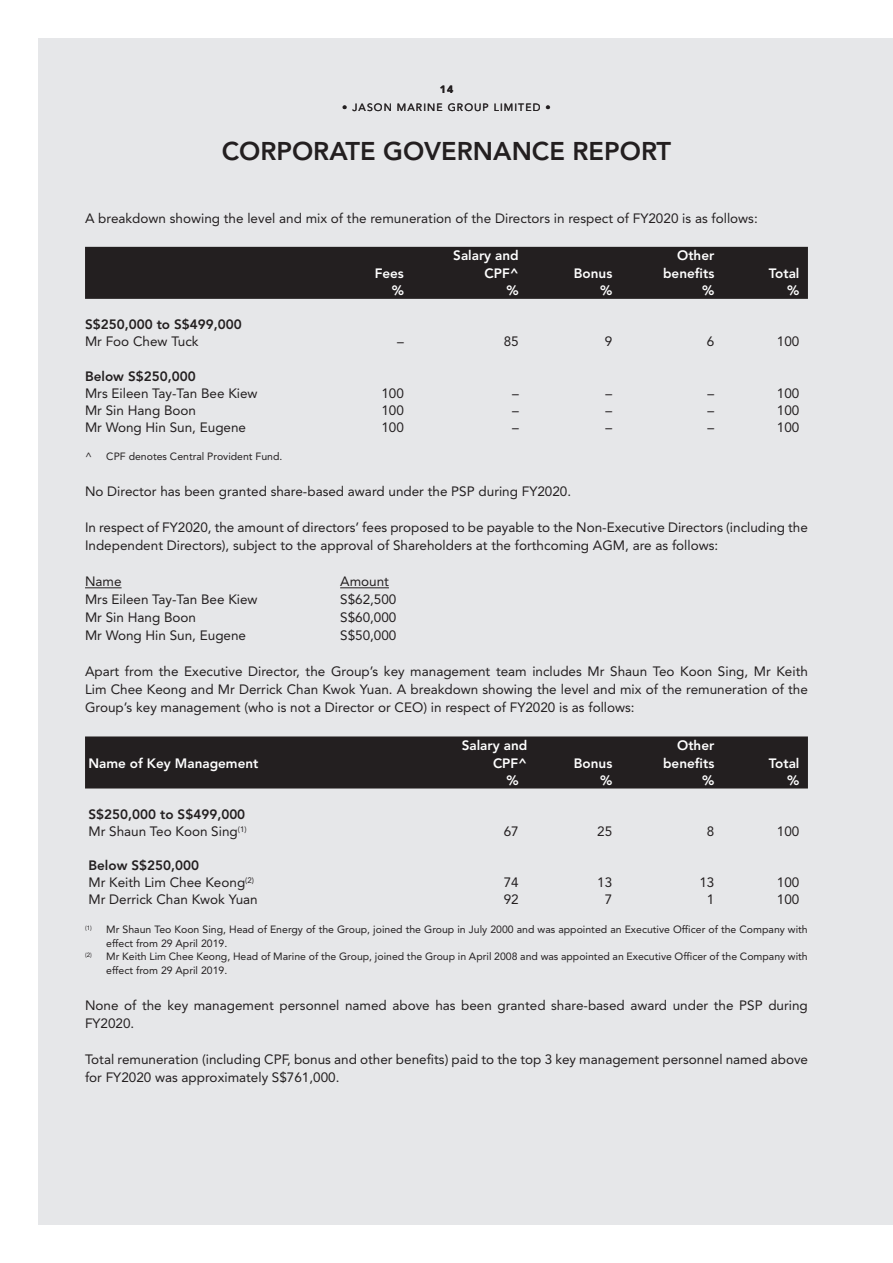
<style>
.page{position:relative;width:893px;height:1263px;background:#fff}
.page>*{position:absolute;margin:0;border:0;box-sizing:border-box;transform-origin:0 0}
.t1{font:800 25.5px "Avenir LT Std";color:#231f20}
.Body_Text{font:13.5px/18px "Avenir LT Std";color:#231f20}
.Table_Text{font:13.5px "Avenir LT Std";color:#231f20}
.Table_in{font:800 13.5px "Avenir LT Std";color:#fff}
.Table_Text-2{font:800 13.5px "Avenir LT Std";color:#231f20}
.Table_in-2{font:13.5px "Avenir LT Std";color:#231f20}
.Table_Text-3{font:800 13.5px "Avenir LT Std";color:#fff}
.Foontone{font:10.5px/13.5px "Avenir LT Std";color:#231f20}
.Foontone-2{font:10.5px "Avenir LT Std";letter-spacing:.1em;color:#231f20}
.t2{font:900 10.5px "Avenir LT Std";color:#231f20}
</style>
<div class="page">
<div style="left:38px;top:38px;width:855px;height:1187px;background:#e6e7e9"></div>
<hr style="left:85px;top:587px;width:37px;height:1px;background:#231f20">
<hr style="left:340px;top:587px;width:49px;height:1px;background:#231f20">
<div style="left:85px;top:247px;width:723px;height:52px;background:#231f20"></div>
<div style="left:85px;top:736px;width:723px;height:52px;background:#231f20"></div>
<p class="t2" style="left:440px;top:83px;width:15px">14</p>
<p class="Foontone-2" style="left:342px;top:101px;width:210px">• JASON MARINE GROUP LIMITED •</p>
<h1 class="t1" style="left:222px;top:136px;width:451px">CORPORATE GOVERNANCE REPORT</h1>
<p class="Body_Text" style="left:85px;top:209px;width:674px">A breakdown showing the level and mix of the remuneration of the Directors in respect of FY2020 is as follows:</p>
<p class="Table_in" style="left:375px;top:266px;width:31px">Fees</p>
<p class="Table_in" style="left:453px;top:248px;width:67px">Salary and</p>
<p class="Table_in" style="left:485px;top:266px;width:36px">CPF^</p>
<p class="Table_in" style="left:574px;top:266px;width:40px">Bonus</p>
<p class="Table_in" style="left:677px;top:248px;width:39px">Other</p>
<p class="Table_in" style="left:663px;top:266px;width:53px">benefits</p>
<p class="Table_in" style="left:769px;top:266px;width:32px">Total</p>
<p class="Table_in" style="left:392px;top:283px;width:14px">%</p>
<p class="Table_in" style="left:506px;top:283px;width:14px">%</p>
<p class="Table_in" style="left:600px;top:283px;width:14px">%</p>
<p class="Table_in" style="left:702px;top:283px;width:14px">%</p>
<p class="Table_in" style="left:787px;top:283px;width:14px">%</p>
<p class="Table_Text-2" style="left:85px;top:317px;width:158px">S$250,000 to S$499,000</p>
<p class="Table_Text" style="left:85px;top:334px;width:115px">Mr Foo Chew Tuck</p>
<p class="Table_in-2" style="left:397px;top:334px;width:8px">–</p>
<p class="Table_in-2" style="left:504px;top:334px;width:17px">85</p>
<p class="Table_in-2" style="left:605px;top:334px;width:9px">9</p>
<p class="Table_in-2" style="left:707px;top:334px;width:9px">6</p>
<p class="Table_in-2" style="left:777px;top:334px;width:24px">100</p>
<p class="Table_Text-2" style="left:85px;top:368px;width:112px">Below S$250,000</p>
<p class="Table_Text" style="left:85px;top:385px;width:174px">Mrs Eileen Tay-Tan Bee Kiew</p>
<p class="Table_in-2" style="left:381px;top:385px;width:24px">100</p>
<p class="Table_in-2" style="left:512px;top:385px;width:8px">–</p>
<p class="Table_in-2" style="left:606px;top:385px;width:8px">–</p>
<p class="Table_in-2" style="left:708px;top:385px;width:8px">–</p>
<p class="Table_in-2" style="left:777px;top:385px;width:24px">100</p>
<p class="Table_Text" style="left:85px;top:402px;width:113px">Mr Sin Hang Boon</p>
<p class="Table_in-2" style="left:381px;top:402px;width:24px">100</p>
<p class="Table_in-2" style="left:512px;top:402px;width:8px">–</p>
<p class="Table_in-2" style="left:606px;top:402px;width:8px">–</p>
<p class="Table_in-2" style="left:708px;top:402px;width:8px">–</p>
<p class="Table_in-2" style="left:777px;top:402px;width:24px">100</p>
<p class="Table_Text" style="left:85px;top:419px;width:163px">Mr Wong Hin Sun, Eugene</p>
<p class="Table_in-2" style="left:381px;top:419px;width:24px">100</p>
<p class="Table_in-2" style="left:512px;top:419px;width:8px">–</p>
<p class="Table_in-2" style="left:606px;top:419px;width:8px">–</p>
<p class="Table_in-2" style="left:708px;top:419px;width:8px">–</p>
<p class="Table_in-2" style="left:777px;top:419px;width:24px">100</p>
<p class="Foontone" style="left:85px;top:450px;width:8px">^</p>
<p class="Foontone" style="left:106px;top:450px;width:178px">CPF denotes Central Provident Fund.</p>
<p class="Body_Text" style="left:85px;top:483px;width:488px">No Director has been granted share-based award under the PSP during FY2020.</p>
<p class="Body_Text" style="left:85px;top:519px;width:724px">In respect of FY2020, the amount of directors’ fees proposed to be payable to the Non-Executive Directors (including the<br>Independent Directors), subject to the approval of Shareholders at the forthcoming AGM, are as follows:</p>
<p class="Body_Text" style="left:85px;top:573px;width:38px">Name</p>
<p class="Body_Text" style="left:340px;top:573px;width:50px">Amount</p>
<p class="Body_Text" style="left:85px;top:591px;width:174px">Mrs Eileen Tay-Tan Bee Kiew</p>
<p class="Body_Text" style="left:340px;top:591px;width:58px">S$62,500</p>
<p class="Body_Text" style="left:85px;top:609px;width:113px">Mr Sin Hang Boon</p>
<p class="Body_Text" style="left:340px;top:609px;width:58px">S$60,000</p>
<p class="Body_Text" style="left:85px;top:627px;width:163px">Mr Wong Hin Sun, Eugene</p>
<p class="Body_Text" style="left:340px;top:627px;width:58px">S$50,000</p>
<p class="Body_Text" style="left:85px;top:663px;width:724px;text-align:justify">Apart from the Executive Director, the Group’s key management team includes Mr Shaun Teo Koon Sing, Mr Keith Lim Chee Keong and Mr Derrick Chan Kwok Yuan. A breakdown showing the level and mix of the remuneration of the Group’s key management (who is not a Director or CEO) in respect of FY2020 is as follows:</p>
<p class="Table_Text-3" style="left:88px;top:755px;width:171px">Name of Key Management</p>
<p class="Table_in" style="left:462px;top:737px;width:67px">Salary and</p>
<p class="Table_in" style="left:493px;top:755px;width:36px">CPF^</p>
<p class="Table_in" style="left:574px;top:755px;width:40px">Bonus</p>
<p class="Table_in" style="left:677px;top:737px;width:39px">Other</p>
<p class="Table_in" style="left:663px;top:755px;width:53px">benefits</p>
<p class="Table_in" style="left:769px;top:755px;width:32px">Total</p>
<p class="Table_in" style="left:506px;top:772px;width:14px">%</p>
<p class="Table_in" style="left:600px;top:772px;width:14px">%</p>
<p class="Table_in" style="left:702px;top:772px;width:14px">%</p>
<p class="Table_in" style="left:787px;top:772px;width:14px">%</p>
<p class="Table_Text-2" style="left:88px;top:806px;width:158px">S$250,000 to S$499,000</p>
<p class="Table_Text" style="left:88px;top:824px;width:160px">Mr Shaun Teo Koon Sing<sup>(1)</sup></p>
<p class="Table_in-2" style="left:504px;top:824px;width:17px">67</p>
<p class="Table_in-2" style="left:597px;top:824px;width:17px">25</p>
<p class="Table_in-2" style="left:707px;top:824px;width:9px">8</p>
<p class="Table_in-2" style="left:777px;top:824px;width:24px">100</p>
<p class="Table_Text-2" style="left:88px;top:857px;width:112px">Below S$250,000</p>
<p class="Table_Text" style="left:88px;top:875px;width:167px">Mr Keith Lim Chee Keong<sup>(2)</sup></p>
<p class="Table_in-2" style="left:504px;top:875px;width:17px">74</p>
<p class="Table_in-2" style="left:597px;top:875px;width:17px">13</p>
<p class="Table_in-2" style="left:699px;top:875px;width:17px">13</p>
<p class="Table_in-2" style="left:777px;top:875px;width:24px">100</p>
<p class="Table_Text" style="left:88px;top:892px;width:171px">Mr Derrick Chan Kwok Yuan</p>
<p class="Table_in-2" style="left:504px;top:892px;width:17px">92</p>
<p class="Table_in-2" style="left:605px;top:892px;width:9px">7</p>
<p class="Table_in-2" style="left:707px;top:892px;width:9px">1</p>
<p class="Table_in-2" style="left:777px;top:892px;width:24px">100</p>
<p class="Foontone" style="left:106px;top:923px;width:703px;text-indent:-21px"><sup>(1)</sup> Mr Shaun Teo Koon Sing, Head of Energy of the Group, joined the Group in July 2000 and was appointed an Executive Officer of the Company with effect from 29 April 2019.</p>
<p class="Foontone" style="left:106px;top:950px;width:703px;text-indent:-21px"><sup>(2)</sup> Mr Keith Lim Chee Keong, Head of Marine of the Group, joined the Group in April 2008 and was appointed an Executive Officer of the Company with effect from 29 April 2019.</p>
<p class="Body_Text" style="left:85px;top:996px;width:724px">None of the key management personnel named above has been granted share-based award under the PSP during<br>FY2020.</p>
<p class="Body_Text" style="left:85px;top:1050px;width:724px">Total remuneration (including CPF, bonus and other benefits) paid to the top 3 key management personnel named above for FY2020 was approximately S$761,000.</p>
</div>
